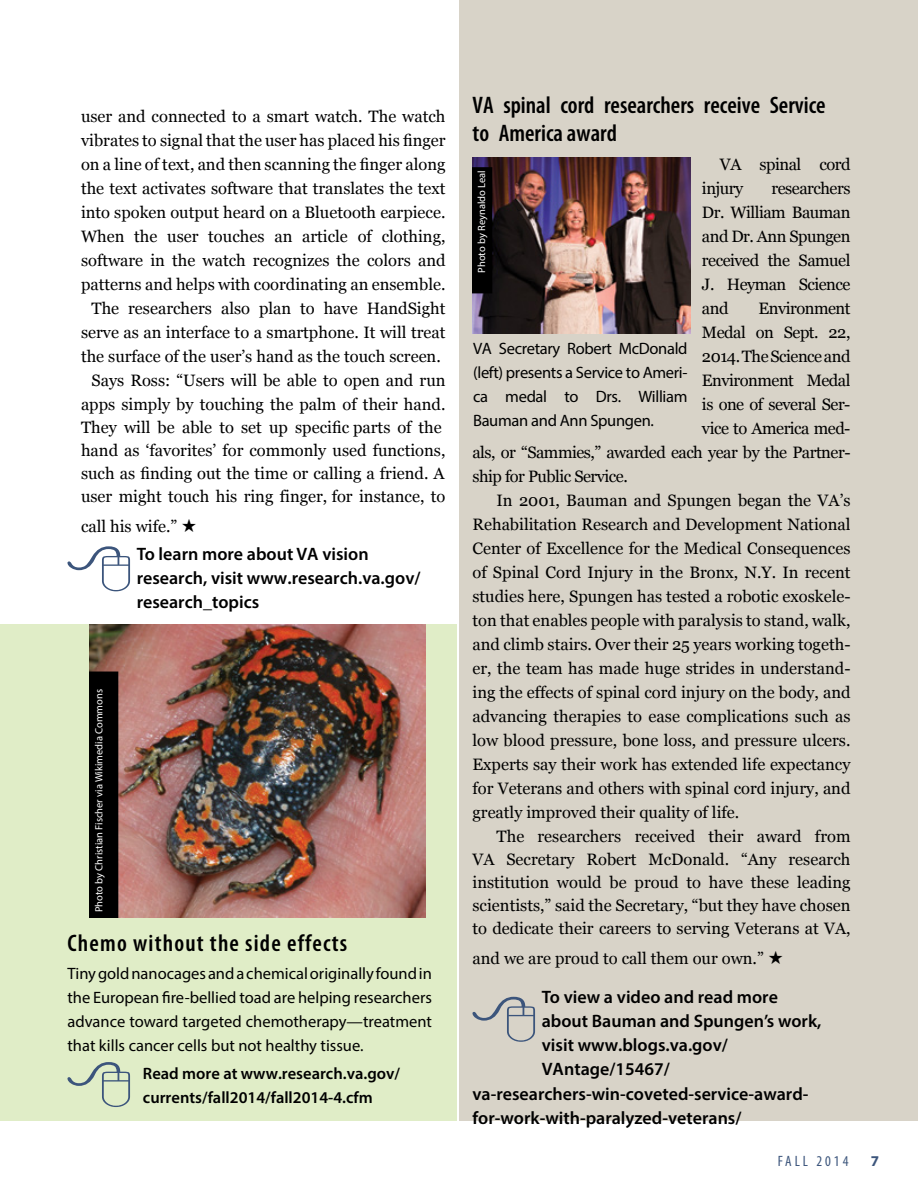
<style>
.page{position:relative;width:918px;height:1188px;background:#fff}
.page>*{position:absolute;margin:0;border:0;box-sizing:border-box;transform-origin:0 0}
.t1{font:600 condensed 24px/28.8px "Myriad Pro";color:#000}
.t2{font:600 condensed 24px "Myriad Pro";letter-spacing:.05em;color:#000}
.t3{font:600 18px/24px "Myriad Pro";color:#000}
.t4{font:16.5px/24px "Georgia";color:#000;text-align:justify}
.t5{font:16.5px/24px "Myriad Pro";letter-spacing:-.015em;color:#000;text-align:justify}
.t6{font:16.5px/24px "Georgia";letter-spacing:-.03em;color:#000}
.t7{font:600 16.5px/24px "Myriad Pro";color:#000}
.t8{font:condensed 15px "Myriad Pro";letter-spacing:.2em;color:#3c557c}
.t9{font:700 15px "Myriad Pro";color:#3c557c}
.t10{font:10.5px "Myriad Pro";color:#fff}
</style>
<div class="page">
<div style="left:0;top:624px;width:457px;height:496px;background:#e0edc7"></div>
<div style="left:459px;top:0;width:459px;height:1120px;background:#d8d3c8"></div>
<svg style="left:67px;top:546px;width:63px;height:45px"></svg>
<img style="left:90px;top:624px;width:335px;height:294px">
<svg style="left:67px;top:1062px;width:63px;height:45px"></svg>
<img style="left:472px;top:158px;width:218px;height:175px">
<svg style="left:472px;top:997px;width:63px;height:45px"></svg>
<p class="t4" style="left:81px;top:105px;width:366px;text-align:right">user and connected to a smart watch. The watch vibrates to signal that the user has placed his finger on a line of text, and then scanning the finger along the text activates software that translates the text into spoken output heard on a Bluetooth earpiece.<br>When the user touches an article of clothing, software in the watch recognizes the colors and patterns and helps with coordinating an ensemble.<br>The researchers also plan to have HandSight serve as an interface to a smartphone. It will treat the surface of the user’s hand as the touch screen.<br>Says Ross: “Users will be able to open and run apps simply by touching the palm of their hand.<br>They will be able to set up specific parts of the hand as ‘favorites’ for commonly used functions, such as finding out the time or calling a friend. A user might touch his ring finger, for instance, to</p>
<p class="t4" style="left:81px;top:515px;width:118px">call his wife.” ★</p>
<p class="t3" style="left:137px;top:541px;width:285px">To learn more about VA vision research, visit www.research.va.gov/ research_topics</p>
<p class="t10" style="left:92px;top:912px;width:225px;rotate:-90deg">Photo by Christian Fischer via Wikimedia Commons</p>
<h1 class="t2" style="left:68px;top:928px;width:281px">Chemo without the side effects</h1>
<p class="t5" style="left:68px;top:961px;width:366px">Tiny gold nanocages and a chemical originally found in the European fre-bellied toad are helping researchers advance toward targeted chemotherapy—treatment that kills cancer cells but not healthy tissue.</p>
<p class="t7" style="left:143px;top:1061px;width:259px">Read more at www.research.va.gov/ currents/fall2014/fall2014-4.cfm</p>
<h1 class="t1" style="left:472px;top:90px;width:355px">VA spinal cord researchers receive Service to America award</h1>
<p class="t10" style="left:475px;top:273px;width:104px;rotate:-90deg">Photo by Reynaldo Leal</p>
<p class="t6" style="left:702px;top:152px;width:150px;text-indent:18px">VA spinal cord injury</p>
<p class="t4" style="left:702px;top:176px;width:150px;text-indent:70px">researchers Dr. William Bauman and Dr. Ann Spungen received the Samuel J. Heyman Science and</p>
<p class="t4" style="left:702px;top:297px;width:150px;text-indent:57px">Environment Medal on Sept. 22, 2014.The Science and Environment Medal is one of several Ser&shy;vice to America med-</p>
<p class="t5" style="left:473px;top:336px;width:216px">VA Secretary Robert McDonald (left) presents a Service to Ameri&shy;ca medal to Drs. William Bauman and Ann Spungen.</p>
<p class="t6" style="left:472px;top:440px;width:380px">als, or “Sammies,” awarded each year by the Partner&shy;ship for Public Service.</p>
<p class="t4" style="left:473px;top:489px;width:380px;text-indent:24px">In 2001, Bauman and Spungen began the VA’s Rehabilitation Research and Development National Center of Excellence for the Medical Consequences of Spinal Cord Injury in the Bronx, N.Y. In recent studies here, Spungen has tested a robotic exoskele&shy;ton that enables people with paralysis to stand, walk, and climb stairs. Over their 25 years working togeth&shy;er, the team has made huge strides in understand&shy;ing the effects of spinal cord injury on the body, and advancing therapies to ease complications such as low blood pressure, bone loss, and pressure ulcers.<br>Experts say their work has extended life expectancy for Veterans and others with spinal cord injury, and greatly improved their quality of life.</p>
<p class="t4" style="left:473px;top:825px;width:380px;line-height:23.1px;text-indent:24px">The researchers received their award from VA Secretary Robert McDonald. “Any research institution would be proud to have these leading scientists,” said the Secretary, “but they have chosen to dedicate their careers to serving Veterans at VA,</p>
<p class="t4" style="left:472px;top:946px;width:313px">and we are proud to call them our own.” ★</p>
<p class="t3" style="left:542px;top:984px;width:238px">To view a video and read more</p>
<p class="t3" style="left:542px;top:1008px;width:281px">about Bauman and Spungen’s work,</p>
<p class="t3" style="left:542px;top:1032px;width:188px">visit www.blogs.va.gov/</p>
<p class="t3" style="left:542px;top:1056px;width:129px">VAntage/15467/</p>
<p class="t3" style="left:472px;top:1082px;width:338px">va-researchers-win-coveted-service-award-</p>
<p class="t3" style="left:472px;top:1106px;width:271px">for-work-with-paralyzed-veterans/</p>
<p class="t8" style="left:778px;top:1152px;width:72px">FALL 2014</p>
<p class="t9" style="left:871px;top:1151px;width:10px">7</p>
</div>
